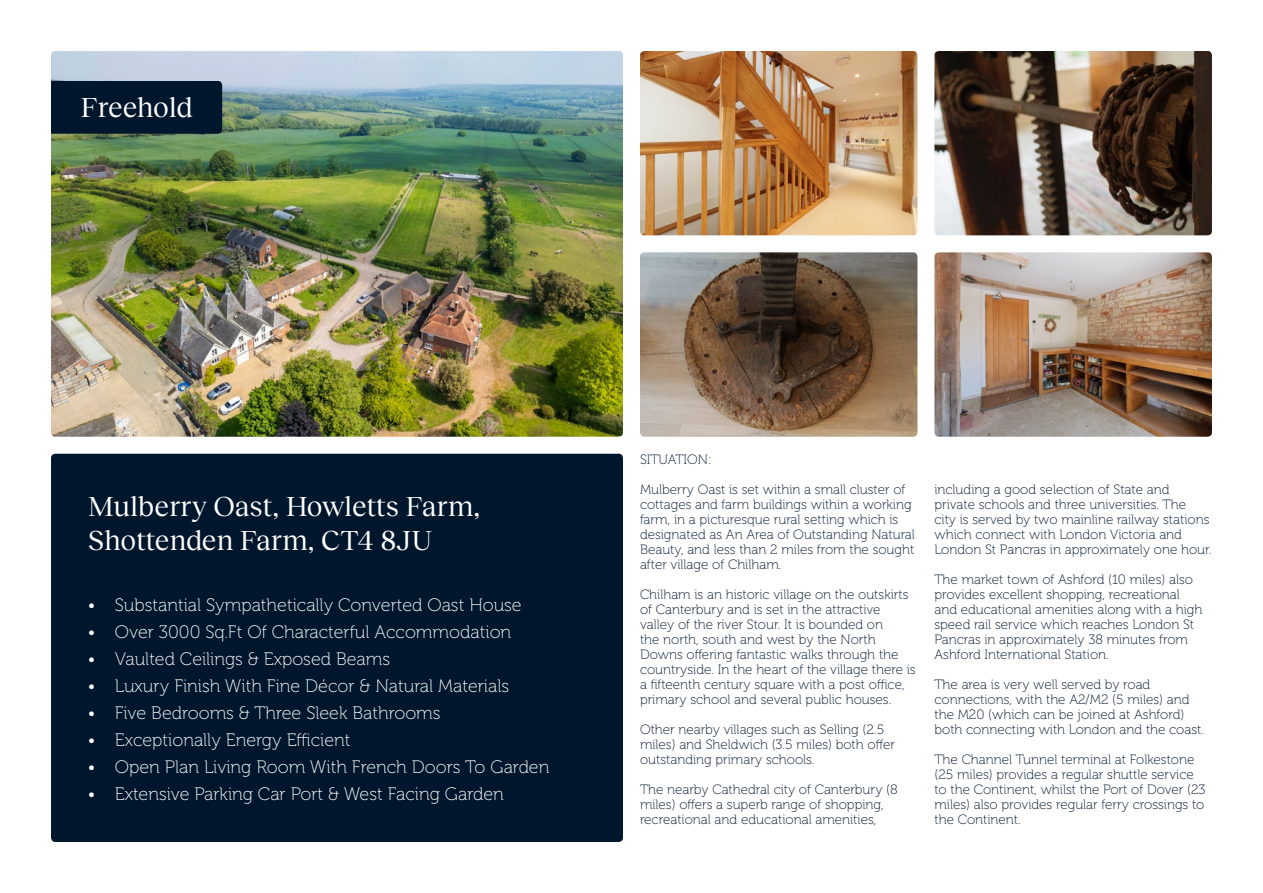
<style>
.page{position:relative;width:1263px;height:893px;background:#fff}
.page>*{position:absolute;margin:0;border:0;box-sizing:border-box;transform-origin:0 0}
.t1{font:28.5px/34px "Reckless Neue";letter-spacing:-.005em;color:#fff}
.t2{font:18px "Museo 100";color:#fff}
.t3{font:13.5px/15px "Museo 100";color:#00162c}
</style>
<div class="page">
<div style="left:51px;top:454px;width:572px;height:388px;background:#00162c;border-radius:4px"></div>
<img style="left:51px;top:51px;width:572px;height:386px">
<img style="left:640px;top:51px;width:277px;height:184px">
<img style="left:640px;top:252px;width:277px;height:185px">
<img style="left:934px;top:51px;width:278px;height:184px">
<img style="left:934px;top:252px;width:278px;height:185px">
<div style="left:51px;top:81px;width:171px;height:53px;background:#00162c"></div>
<h1 class="t1" style="left:81px;top:89px;width:114px">Freehold</h1>
<h1 class="t1" style="left:88px;top:487px;width:394px">Mulberry Oast, Howletts Farm,<br>Shottenden Farm, CT4 8JU</h1>
<h2 class="t2" style="left:88px;top:595px;width:435px">• Substantial Sympathetically Converted Oast House</h2>
<h2 class="t2" style="left:88px;top:622px;width:425px">• Over 3000 Sq.Ft Of Characterful Accommodation</h2>
<h2 class="t2" style="left:88px;top:649px;width:304px">• Vaulted Ceilings &amp; Exposed Beams</h2>
<h2 class="t2" style="left:88px;top:676px;width:423px">• Luxury Finish With Fine Décor &amp; Natural Materials</h2>
<h2 class="t2" style="left:88px;top:703px;width:354px">• Five Bedrooms &amp; Three Sleek Bathrooms</h2>
<h2 class="t2" style="left:88px;top:730px;width:264px">• Exceptionally Energy Efficient</h2>
<h2 class="t2" style="left:88px;top:757px;width:463px">• Open Plan Living Room With French Doors To Garden</h2>
<h2 class="t2" style="left:88px;top:784px;width:418px">• Extensive Parking Car Port &amp; West Facing Garden</h2>
<p class="t3" style="left:640px;top:452px;width:73px">SITUATION:</p>
<p class="t3" style="left:640px;top:482px;width:276px">Mulberry Oast is set within a small cluster of cottages and farm buildings within a working farm, in a picturesque rural setting which is designated as An Area of Outstanding Natural Beauty, and less than 2 miles from the sought after village of Chilham.</p>
<p class="t3" style="left:640px;top:587px;width:277px">Chilham is an historic village on the outskirts of Canterbury and is set in the attractive valley of the river Stour. It is bounded on<br>the north, south and west by the North Downs offering fantastic walks through the countryside. In the heart of the village there is a fifteenth century square with a post office, primary school and several public houses.</p>
<p class="t3" style="left:640px;top:722px;width:256px">Other nearby villages such as Selling (2.5 miles) and Sheldwich (3.5 miles) both offer outstanding primary schools.</p>
<p class="t3" style="left:640px;top:782px;width:259px">The nearby Cathedral city of Canterbury (8 miles) offers a superb range of shopping, recreational and educational amenities,</p>
<p class="t3" style="left:934px;top:482px;width:279px">including a good selection of State and private schools and three universities. The<br>city is served by two mainline railway stations which connect with London Victoria and London St Pancras in approximately one hour.</p>
<p class="t3" style="left:934px;top:572px;width:269px">The market town of Ashford (10 miles) also provides excellent shopping, recreational and educational amenities along with a high speed rail service which reaches London St Pancras in approximately 38 minutes from Ashford International Station.</p>
<p class="t3" style="left:934px;top:677px;width:271px">The area is very well served by road connections, with the A2/M2 (5 miles) and the M20 (which can be joined at Ashford) both connecting with London and the coast.</p>
<p class="t3" style="left:934px;top:752px;width:273px">The Channel Tunnel terminal at Folkestone (25 miles) provides a regular shuttle service to the Continent, whilst the Port of Dover (23 miles) also provides regular ferry crossings to the Continent.</p>
</div>
